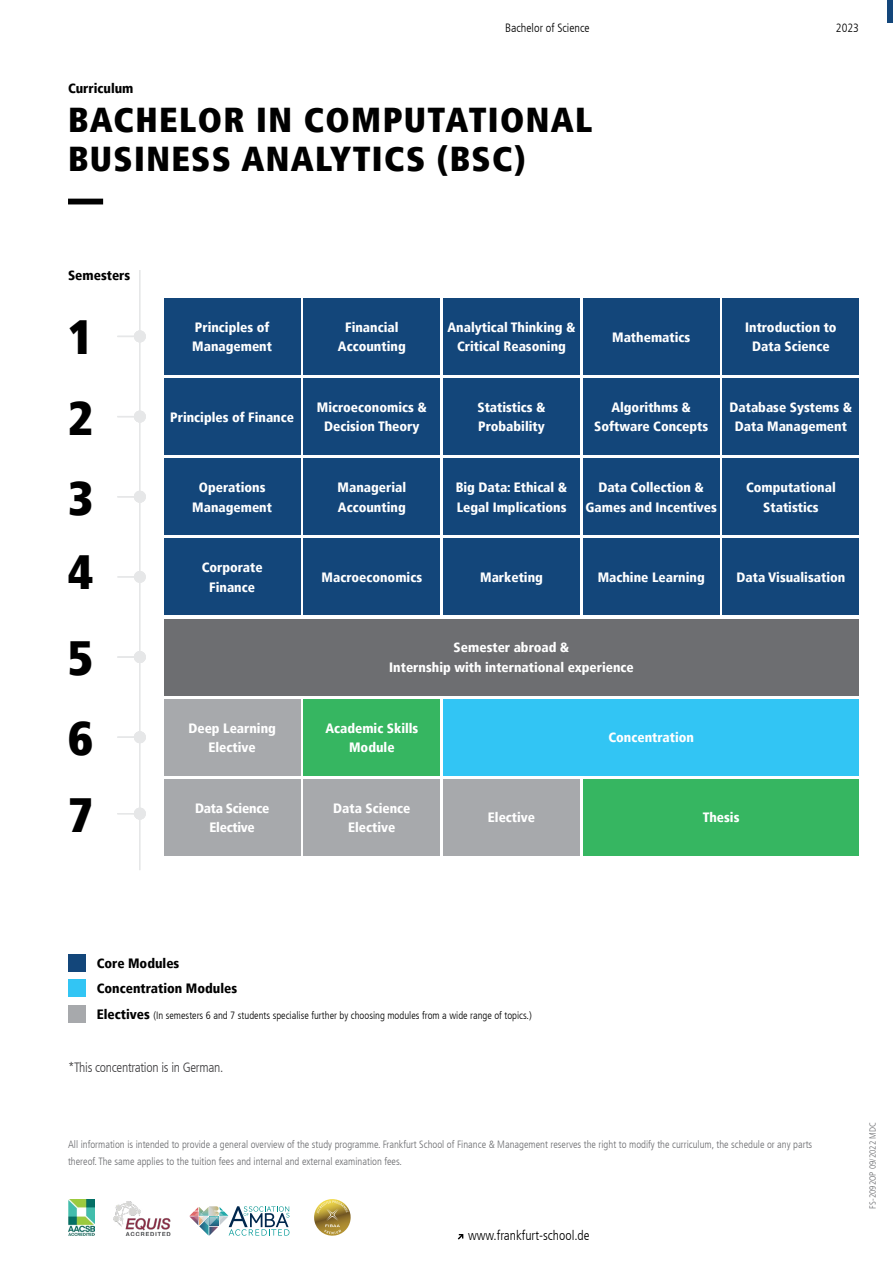
<style>
.page{position:relative;width:893px;height:1263px;background:#fff}
.page>*{position:absolute;margin:0;border:0;box-sizing:border-box;transform-origin:0 0}
.t1{font:900 condensed 48px/80.1px "Frutiger LT";color:#000}
.t2{font:900 condensed 34.5px/39px "Frutiger LT";letter-spacing:.04em;color:#000}
.t3{font:900 condensed 13.5px/19.5px "Frutiger LT";color:#fff;text-align:center}
.t4{font:900 condensed 13.5px "Frutiger LT";color:#000}
.t5{font:300 condensed 13.5px "Frutiger LT";letter-spacing:-.02em;color:#414042}
.t6{font:300 condensed 13.5px "Frutiger LT";color:#000}
.t7{font:900 condensed 13.5px/19.5px "Frutiger LT";letter-spacing:-.02em;color:#fff;text-align:center}
.t8{font:300 condensed 12px "Frutiger LT";color:#000}
.t9{font:300 condensed 10.5px/16.5px "Frutiger LT";color:#6d6e71}
.t10{font:300 condensed 10.5px "Frutiger LT";color:#000}
.t11{font:300 condensed 9px "Frutiger LT";color:#6d6e71}
.s1{font-weight:900;font-size:13.5px}
</style>
<div class="page">
<div style="left:887px;top:0;width:6px;height:23px;background:#13467a"></div>
<svg style="left:458px;top:1234px;width:5px;height:5px"></svg>
<svg style="left:189px;top:1206px;width:100px;height:30px"></svg>
<img style="left:68px;top:1199px;width:26px;height:37px">
<svg style="left:314px;top:1199px;width:37px;height:37px"></svg>
<img style="left:113px;top:1201px;width:58px;height:35px">
<div style="left:68px;top:199px;width:35px;height:5px;background:#000"></div>
<svg style="left:117px;top:336px;width:17px;height:1px"></svg>
<div style="left:134px;top:330px;width:12px;height:12px;background:#e6e7e8;border-radius:50%"></div>
<svg style="left:117px;top:416px;width:17px;height:1px"></svg>
<div style="left:134px;top:411px;width:12px;height:11px;background:#e6e7e8;border-radius:50%"></div>
<svg style="left:117px;top:496px;width:17px;height:1px"></svg>
<div style="left:134px;top:491px;width:12px;height:12px;background:#e6e7e8;border-radius:50%"></div>
<svg style="left:117px;top:576px;width:17px;height:1px"></svg>
<div style="left:134px;top:571px;width:12px;height:12px;background:#e6e7e8;border-radius:50%"></div>
<hr style="left:117px;top:656px;width:22px;height:2px;background:#e6e7e8">
<div style="left:134px;top:651px;width:12px;height:12px;background:#e6e7e8;border-radius:50%"></div>
<svg style="left:117px;top:737px;width:17px;height:1px"></svg>
<div style="left:134px;top:731px;width:12px;height:12px;background:#e6e7e8;border-radius:50%"></div>
<svg style="left:117px;top:813px;width:17px;height:1px"></svg>
<div style="left:134px;top:808px;width:12px;height:11px;background:#e6e7e8;border-radius:50%"></div>
<hr style="left:139px;top:270px;width:1px;height:600px;background:#e6e7e8">
<div style="left:68px;top:954px;width:17px;height:17px;background:#13467a"></div>
<div style="left:68px;top:980px;width:17px;height:17px;background:#32c5f4"></div>
<div style="left:68px;top:1005px;width:17px;height:17px;background:#a7a9ac"></div>
<div style="left:443px;top:699px;width:416px;height:76px;background:#32c5f4"></div>
<div style="left:164px;top:699px;width:136px;height:76px;background:#a7a9ac"></div>
<div style="left:304px;top:699px;width:136px;height:76px;background:#36b661"></div>
<div style="left:443px;top:779px;width:137px;height:77px;background:#a7a9ac"></div>
<div style="left:583px;top:779px;width:276px;height:77px;background:#36b661"></div>
<div style="left:164px;top:779px;width:136px;height:77px;background:#a7a9ac"></div>
<div style="left:304px;top:779px;width:136px;height:77px;background:#a7a9ac"></div>
<div style="left:164px;top:539px;width:136px;height:76px;background:#13467a"></div>
<div style="left:304px;top:539px;width:136px;height:76px;background:#13467a"></div>
<div style="left:443px;top:539px;width:137px;height:76px;background:#13467a"></div>
<div style="left:583px;top:539px;width:136px;height:76px;background:#13467a"></div>
<div style="left:723px;top:539px;width:136px;height:76px;background:#13467a"></div>
<div style="left:164px;top:458px;width:136px;height:77px;background:#13467a"></div>
<div style="left:304px;top:458px;width:136px;height:77px;background:#13467a"></div>
<div style="left:443px;top:458px;width:137px;height:77px;background:#13467a"></div>
<div style="left:583px;top:458px;width:136px;height:77px;background:#13467a"></div>
<div style="left:723px;top:458px;width:136px;height:77px;background:#13467a"></div>
<div style="left:164px;top:378px;width:136px;height:77px;background:#13467a"></div>
<div style="left:304px;top:378px;width:136px;height:77px;background:#13467a"></div>
<div style="left:443px;top:378px;width:137px;height:77px;background:#13467a"></div>
<div style="left:583px;top:378px;width:136px;height:77px;background:#13467a"></div>
<div style="left:723px;top:378px;width:136px;height:77px;background:#13467a"></div>
<div style="left:164px;top:298px;width:136px;height:77px;background:#13467a"></div>
<div style="left:304px;top:298px;width:136px;height:77px;background:#13467a"></div>
<div style="left:443px;top:298px;width:137px;height:77px;background:#13467a"></div>
<div style="left:583px;top:298px;width:136px;height:77px;background:#13467a"></div>
<div style="left:723px;top:298px;width:136px;height:77px;background:#13467a"></div>
<div style="left:164px;top:619px;width:695px;height:76px;background:#6d6e71"></div>
<p class="t8" style="left:505px;top:21px;width:86px">Bachelor of Science</p>
<p class="t4" style="left:68px;top:80px;width:67px">Curriculum</p>
<h2 class="t2" style="left:68px;top:100px;width:526px">BACHELOR IN COMPUTATIONAL<br>BUSINESS ANALYTICS (BSC)</h2>
<p class="t4" style="left:68px;top:267px;width:64px">Semesters</p>
<p class="t8" style="left:836px;top:21px;width:25px">2023</p>
<h1 class="t1" style="left:68px;top:297px;width:26px;text-align:justify">1<br>2<br>3</h1>
<h1 class="t1" style="left:68px;top:529px;width:26px;line-height:86.1px">4<br>5</h1>
<h1 class="t1" style="left:68px;top:700px;width:26px;line-height:76.3px">6<br>7</h1>
<p class="t3" style="left:192px;top:317px;width:81px;text-align:left">Principles of<br>Management</p>
<p class="t3" style="left:338px;top:317px;width:69px">Financial<br>Accounting</p>
<p class="t3" style="left:447px;top:317px;width:130px">Analytical Thinking &amp;<br>Critical Reasoning</p>
<p class="t3" style="left:612px;top:327px;width:80px">Mathematics</p>
<p class="t3" style="left:745px;top:317px;width:93px">Introduction to<br>Data Science</p>
<p class="t3" style="left:170px;top:407px;width:125px">Principles of Finance</p>
<p class="t3" style="left:317px;top:397px;width:112px">Microeconomics &amp;<br>Decision Theory</p>
<p class="t3" style="left:477px;top:397px;width:70px;text-align:left">Statistics &amp;<br>Probability</p>
<p class="t3" style="left:594px;top:397px;width:116px">Algorithms &amp;<br>Software Concepts</p>
<p class="t3" style="left:729px;top:397px;width:124px">Database Systems &amp;<br>Data Management</p>
<p class="t3" style="left:192px;top:478px;width:81px">Operations<br>Management</p>
<p class="t3" style="left:338px;top:478px;width:70px;text-align:left">Managerial<br>Accounting</p>
<p class="t3" style="left:456px;top:478px;width:113px;text-align:left">Big Data: Ethical &amp;<br>Legal Implications</p>
<p class="t3" style="left:586px;top:478px;width:133px">Data Collection &amp;<br>Games and Incentives</p>
<p class="t3" style="left:746px;top:478px;width:91px">Computational<br>Statistics</p>
<p class="t3" style="left:202px;top:558px;width:62px">Corporate<br>Finance</p>
<p class="t3" style="left:322px;top:567px;width:102px">Macroeconomics</p>
<p class="t3" style="left:480px;top:567px;width:64px">Marketing</p>
<p class="t3" style="left:598px;top:567px;width:109px">Machine Learning</p>
<p class="t3" style="left:736px;top:567px;width:110px">Data Visualisation</p>
<p class="t3" style="left:389px;top:638px;width:246px">Semester abroad &amp;<br>Internship with international experience</p>
<p class="t3" style="left:188px;top:718px;width:89px">Deep Learning<br>Elective</p>
<p class="t3" style="left:325px;top:718px;width:95px">Academic Skills<br>Module</p>
<p class="t7" style="left:195px;top:798px;width:76px">Data Science<br>Elective</p>
<p class="t3" style="left:333px;top:798px;width:79px">Data Science<br>Elective</p>
<p class="t3" style="left:608px;top:728px;width:87px">Concentration</p>
<p class="t3" style="left:488px;top:808px;width:49px">Elective</p>
<p class="t3" style="left:703px;top:808px;width:38px">Thesis</p>
<p class="t4" style="left:97px;top:955px;width:84px">Core Modules</p>
<p class="t4" style="left:97px;top:980px;width:142px">Concentration Modules</p>
<p class="t10" style="left:97px;top:1009px;width:436px"><span class="s1">Electives</span> (In semesters 6 and 7 students specialise further by choosing modules from a wide range of topics.)</p>
<p class="t5" style="left:68px;top:1060px;width:157px">*This concentration is in German.</p>
<p class="t9" style="left:68px;top:1136px;width:746px">All information is intended to provide a general overview of the study programme. Frankfurt School of Finance &amp; Management reserves the right to modify the curriculum, the schedule or any parts thereof. The same applies to the tuition fees and internal and external examination fees.</p>
<p class="t6" style="left:468px;top:1227px;width:123px">www.frankfurt-school.de</p>
<p class="t11" style="left:868px;top:1208px;width:88px;rotate:-90deg">FS-2092OP 09/2022 MDC</p>
</div>
